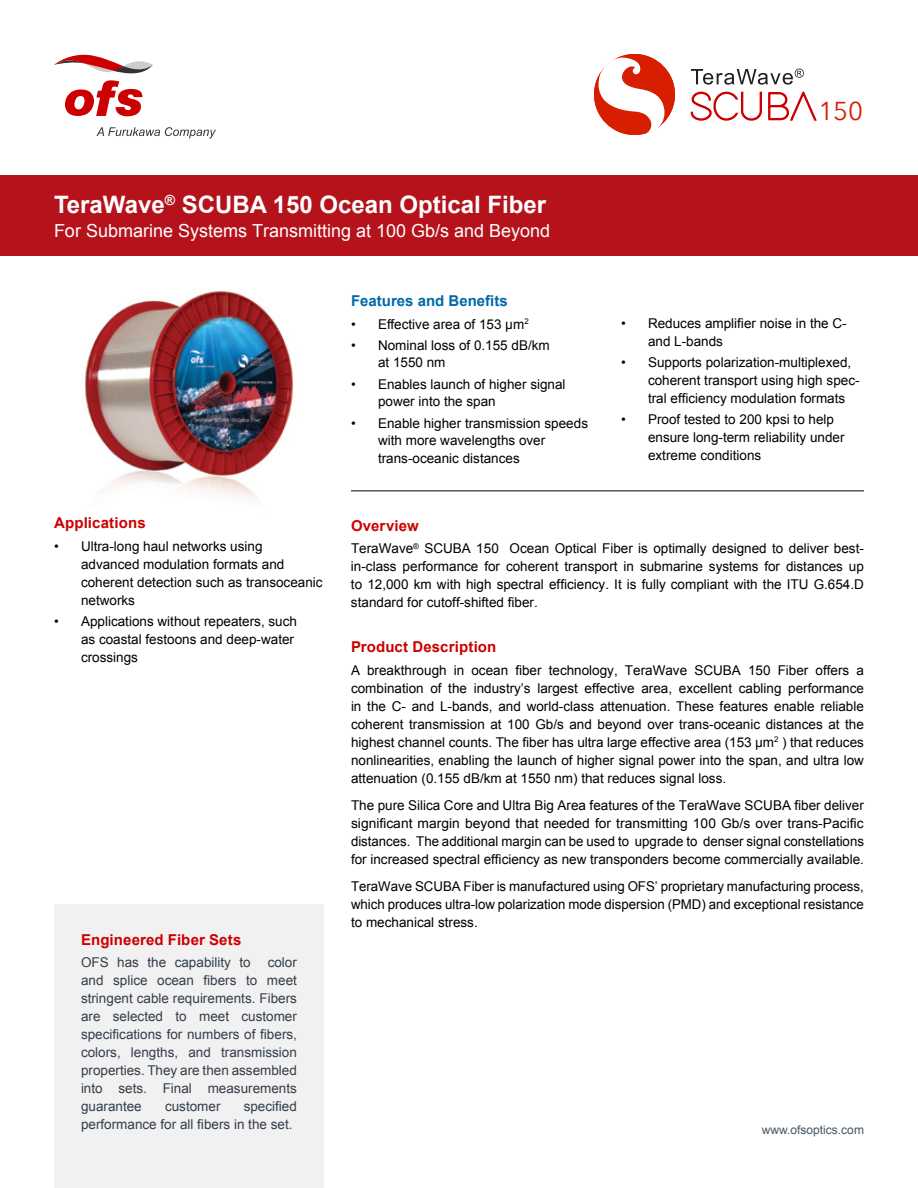
<style>
.page{position:relative;width:918px;height:1188px;background:#fff}
.page>*{position:absolute;margin:0;border:0;box-sizing:border-box;transform-origin:0 0}
.t1{font:25.8px "Avenir Next";color:#d71e00}
.t2{font:700 24px "Arial";color:#fff}
.t3{font:18px "Arial";color:#fff}
.t4{font:700 15px "Arial";letter-spacing:.01em;color:#c00}
.t5{font:700 15px "Arial";color:#0069aa}
.t6{font:13.5px/18px "Arial";color:#000}
.t7{font:13.5px/18px "Arial";color:#333e48;text-align:justify}
.t8{font:12px "Arial";color:#455560}
</style>
<div class="page">
<hr style="left:351px;top:490px;width:513px;height:1px;background:#000">
<img style="left:85px;top:291px;width:209px;height:210px">
<div style="left:54px;top:904px;width:270px;height:284px;background:#f1f1f2"></div>
<svg style="left:96px;top:127px;width:120px;height:11px"></svg>
<svg style="left:54px;top:54px;width:99px;height:63px"></svg>
<div style="left:0;top:176px;width:918px;height:80px;background:#b5121b"></div>
<div style="left:594px;top:54px;width:81px;height:81px;background:#d71e00;border-radius:50%"></div>
<svg style="left:595px;top:58px;width:71px;height:75px"></svg>
<svg style="left:690px;top:69px;width:127px;height:52px"></svg>
<h2 class="t2" style="left:54px;top:189px;width:494px">TeraWave<sup>®</sup> SCUBA 150 Ocean Optical Fiber</h2>
<h3 class="t3" style="left:54px;top:219px;width:498px">For Submarine Systems Transmitting at 100 Gb/s and Beyond</h3>
<p class="t5" style="left:351px;top:291px;width:158px">Features and Benefits</p>
<p class="t6" style="left:351px;top:315px;width:179px">• Effective area of 153 µm<sup>2</sup></p>
<p class="t6" style="left:378px;top:336px;width:173px;text-indent:-27px">• Nominal loss of 0.155 dB/km at 1550 nm</p>
<p class="t6" style="left:378px;top:375px;width:189px;text-indent:-27px">• Enables launch of higher signal power into the span</p>
<p class="t6" style="left:378px;top:414px;width:212px;text-indent:-27px">• Enable higher transmission speeds with more wavelengths over trans-oceanic distances</p>
<h1 class="t1" style="left:818px;top:90px;width:46px">150</h1>
<p class="t6" style="left:648px;top:315px;width:200px;text-indent:-27px">• Reduces amplifier noise in the C&shy;and L-bands</p>
<p class="t6" style="left:648px;top:354px;width:213px;text-indent:-27px">• Supports polarization-multiplexed, coherent transport using high spec&shy;tral efficiency modulation formats</p>
<p class="t6" style="left:648px;top:411px;width:198px;text-indent:-27px">• Proof tested to 200 kpsi to help ensure long-term reliability under extreme conditions</p>
<p class="t4" style="left:54px;top:513px;width:93px">Applications</p>
<p class="t6" style="left:81px;top:537px;width:243px;text-indent:-27px">• Ultra-long haul networks using advanced modulation formats and coherent detection such as transoceanic networks</p>
<p class="t6" style="left:81px;top:612px;width:218px;text-indent:-27px">• Applications without repeaters, such as coastal festoons and deep-water crossings</p>
<p class="t4" style="left:81px;top:929px;width:162px">Engineered Fiber Sets</p>
<p class="t7" style="left:81px;top:954px;width:171px">OFS has the capability to</p>
<p class="t7" style="left:81px;top:954px;width:217px;text-indent:187px">color and splice ocean fibers to meet stringent cable requirements. Fibers are selected to meet customer specifications for numbers of fibers, colors, lengths, and transmission properties. They are then assembled into sets. Final measurements guarantee</p>
<p class="t7" style="left:81px;top:1097px;width:217px;text-indent:163px">specified performance for all fibers in the set.</p>
<p class="t7" style="left:165px;top:1097px;width:57px">customer</p>
<p class="t4" style="left:351px;top:515px;width:69px">Overview</p>
<p class="t6" style="left:351px;top:540px;width:514px;text-align:justify">TeraWave<sup>®</sup> SCUBA 150 Ocean Optical Fiber is optimally designed to deliver best&shy;in-class performance for coherent transport in submarine systems for distances up to 12,000 km with high spectral efficiency. It is fully compliant with the ITU G.654.D standard for cutoff-shifted fiber.</p>
<p class="t4" style="left:351px;top:637px;width:147px">Product Description</p>
<p class="t6" style="left:351px;top:661px;width:515px;text-align:justify">A breakthrough in ocean fiber technology, TeraWave SCUBA 150 Fiber offers a combination of the industry’s largest effective area, excellent cabling performance in the C- and L-bands, and world-class attenuation. These features enable reliable coherent transmission at 100 Gb/s and beyond over trans-oceanic distances at the highest channel counts. The fiber has ultra large effective area (153 µm<sup>2</sup> ) that reduces nonlinearities, enabling the launch of higher signal power into the span, and ultra low attenuation (0.155 dB/km at 1550 nm) that reduces signal loss.</p>
<p class="t6" style="left:351px;top:796px;width:514px;text-align:justify">The pure Silica Core and Ultra Big Area features of the TeraWave SCUBA fiber deliver significant margin beyond that needed for transmitting 100 Gb/s over trans-Pacific distances. The additional margin can be used to upgrade to denser signal constellations for increased spectral efficiency as new transponders become commercially available.</p>
<p class="t6" style="left:351px;top:877px;width:514px;text-align:justify">TeraWave SCUBA Fiber is manufactured using OFS’ proprietary manufacturing process, which produces ultra-low polarization mode dispersion (PMD) and exceptional resistance to mechanical stress.</p>
<p class="t8" style="left:762px;top:1122px;width:104px">www.ofsoptics.com</p>
</div>
